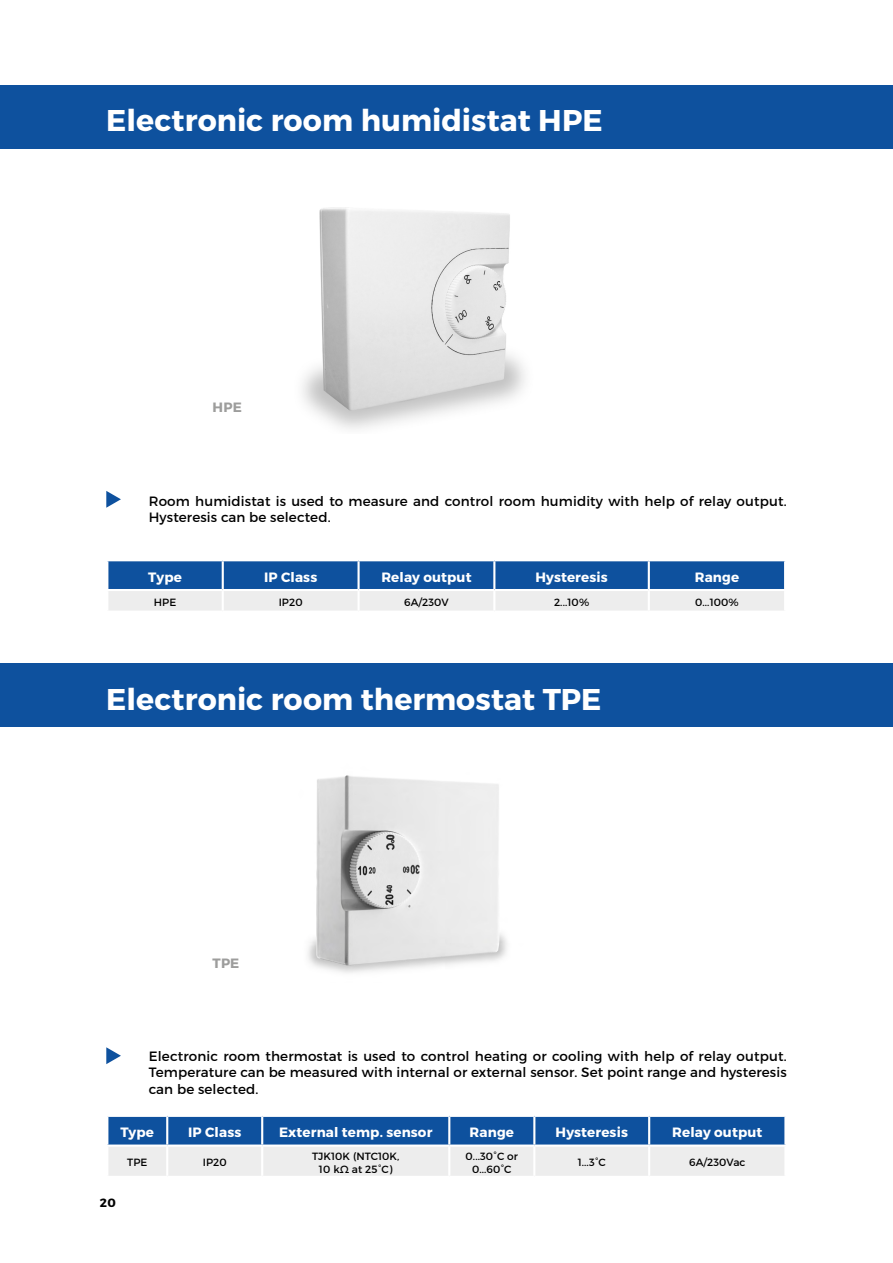
<style>
.page{position:relative;width:893px;height:1263px;background:#fff}
.page>*{position:absolute;margin:0;border:0;box-sizing:border-box;transform-origin:0 0}
.t1{font:700 30px "Montserrat";color:#fff}
.t2{font:13.5px/16.2px "Montserrat";letter-spacing:.01em;color:#000}
.t3{font:700 13.5px "Montserrat";letter-spacing:.01em;color:#fff}
.t4{font:700 13.5px "Montserrat";letter-spacing:.01em;color:#9d9d9c}
.t5{font:700 12px "Montserrat";color:#000}
.t6{font:10.5px/12.6px "Montserrat";letter-spacing:.01em;color:#000;text-align:center}
</style>
<div class="page">
<svg style="left:106px;top:491px;width:15px;height:17px"></svg>
<svg style="left:107px;top:560px;width:678px;height:50px;background:#7599c3"></svg>
<img style="left:302px;top:207px;width:223px;height:222px">
<div style="left:0;top:664px;width:893px;height:63px;background:#0e519e"></div>
<div style="left:0;top:85px;width:893px;height:63px;background:#0e519e"></div>
<svg style="left:106px;top:1047px;width:15px;height:17px"></svg>
<svg style="left:108px;top:1117px;width:676px;height:59px;background:#82a2c7"></svg>
<hr style="left:166px;top:1117px;width:2px;height:27px;background:#fff">
<hr style="left:261px;top:1117px;width:2px;height:27px;background:#fff">
<hr style="left:448px;top:1117px;width:2px;height:27px;background:#fff">
<hr style="left:533px;top:1117px;width:2px;height:27px;background:#fff">
<hr style="left:648px;top:1117px;width:2px;height:27px;background:#fff">
<hr style="left:106px;top:1144px;width:61px;height:3px;background:#fff">
<hr style="left:167px;top:1144px;width:95px;height:3px;background:#fff">
<hr style="left:166px;top:1147px;width:2px;height:29px;background:#fff">
<hr style="left:262px;top:1144px;width:187px;height:3px;background:#fff">
<hr style="left:261px;top:1147px;width:2px;height:29px;background:#fff">
<hr style="left:449px;top:1144px;width:85px;height:3px;background:#fff">
<hr style="left:448px;top:1147px;width:2px;height:29px;background:#fff">
<hr style="left:534px;top:1144px;width:115px;height:3px;background:#fff">
<hr style="left:533px;top:1147px;width:2px;height:29px;background:#fff">
<hr style="left:649px;top:1144px;width:137px;height:3px;background:#fff">
<hr style="left:648px;top:1147px;width:2px;height:29px;background:#fff">
<img style="left:308px;top:775px;width:199px;height:198px">
<h1 class="t1" style="left:106px;top:102px;width:498px">Electronic room humidistat HPE</h1>
<p class="t4" style="left:213px;top:399px;width:31px">HPE</p>
<p class="t2" style="left:149px;top:493px;width:639px">Room humidistat is used to measure and control room humidity with help of relay output.<br>Hysteresis can be selected.</p>
<p class="t3" style="left:148px;top:568px;width:35px">Type</p>
<p class="t3" style="left:264px;top:568px;width:55px">IP Class</p>
<p class="t3" style="left:381px;top:568px;width:92px">Relay output</p>
<p class="t3" style="left:535px;top:568px;width:74px">Hysteresis</p>
<p class="t3" style="left:695px;top:568px;width:46px">Range</p>
<p class="t6" style="left:154px;top:596px;width:24px">HPE</p>
<p class="t6" style="left:279px;top:596px;width:25px">IP20</p>
<p class="t6" style="left:404px;top:596px;width:46px">6A/230V</p>
<p class="t6" style="left:554px;top:596px;width:37px">2...10%</p>
<p class="t6" style="left:695px;top:596px;width:45px">0...100%</p>
<h1 class="t1" style="left:106px;top:680px;width:497px">Electronic room thermostat TPE</h1>
<p class="t4" style="left:213px;top:954px;width:28px">TPE</p>
<p class="t2" style="left:149px;top:1048px;width:639px;text-align:justify">Electronic room thermostat is used to control heating or cooling with help of relay output.<br>Temperature can be measured with internal or external sensor. Set point range and hysteresis can be selected.</p>
<p class="t3" style="left:120px;top:1124px;width:35px">Type</p>
<p class="t3" style="left:188px;top:1124px;width:55px">IP Class</p>
<p class="t3" style="left:279px;top:1124px;width:155px">External temp. sensor</p>
<p class="t3" style="left:470px;top:1124px;width:46px">Range</p>
<p class="t3" style="left:556px;top:1124px;width:74px">Hysteresis</p>
<p class="t3" style="left:672px;top:1124px;width:92px">Relay output</p>
<p class="t6" style="left:127px;top:1156px;width:22px">TPE</p>
<p class="t6" style="left:203px;top:1156px;width:25px">IP20</p>
<p class="t6" style="left:312px;top:1150px;width:89px">TJK10K (NTC10K,<br>10 kΩ at 25°C)</p>
<p class="t6" style="left:466px;top:1150px;width:54px">0...30°C or<br>0...60°C</p>
<p class="t6" style="left:578px;top:1156px;width:30px">1...3°C</p>
<p class="t6" style="left:689px;top:1156px;width:58px">6A/230Vac</p>
<p class="t5" style="left:100px;top:1195px;width:18px">20</p>
</div>
